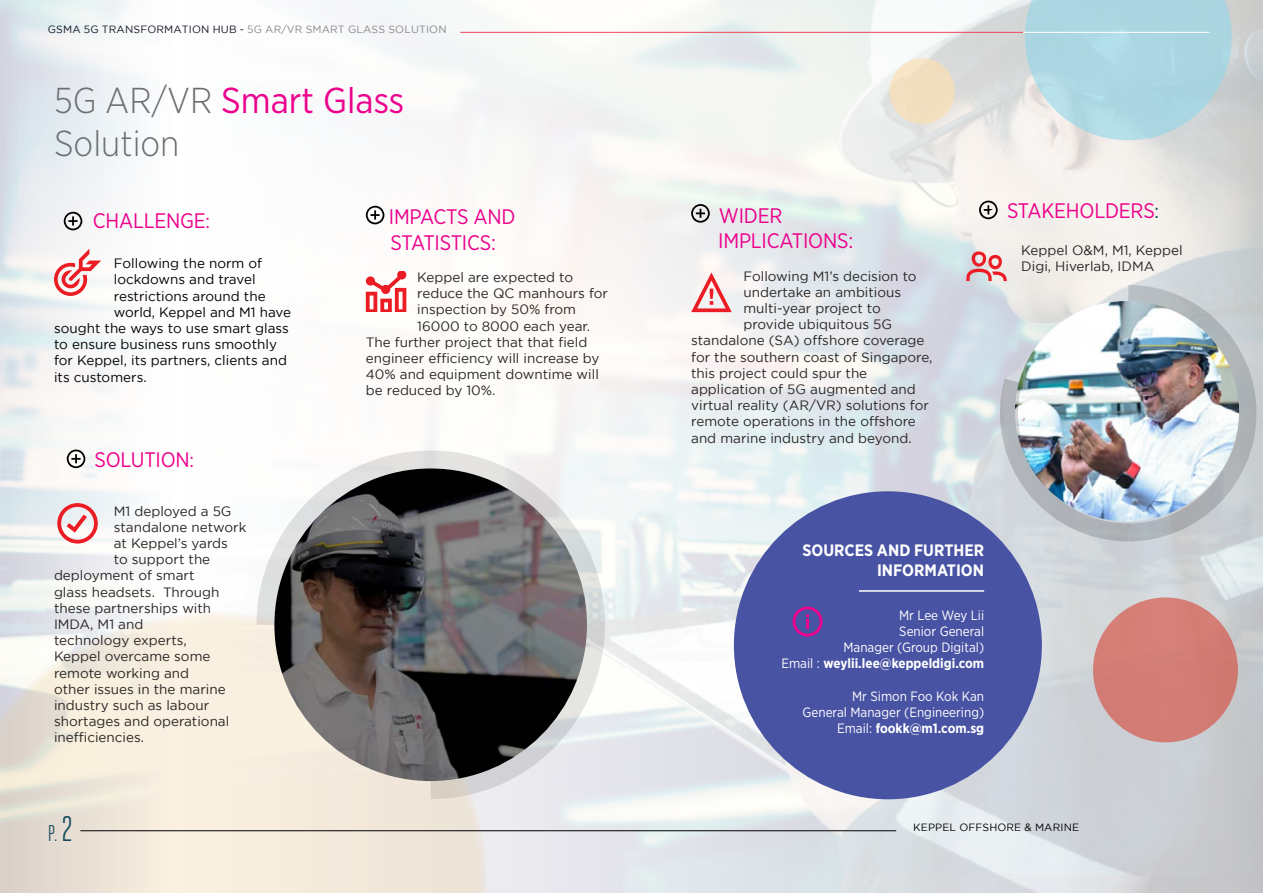
<style>
.page{position:relative;width:1263px;height:893px;background:#fff}
.page>*{position:absolute;margin:0;border:0;box-sizing:border-box;transform-origin:0 0}
.Heading{font:36px "Gotham Narrow";color:#ec008c}
.Heading-2{font:300 36px "Gotham Narrow";color:#6d6e71}
.t1{font:22.8px "Heroic Condensed";color:#13495b}
.t2{font:21px/25.2px "Gotham Narrow";letter-spacing:-.01em;color:#ec008c}
.t3{font:700 16.5px/19.8px "Gotham Narrow";color:#fff;text-align:right}
.Paragraph_Style_1{font:13.5px/16.2px "Gotham";color:#292423}
.Paragraph_Style_1-2{font:13.5px "Gotham";color:#000}
.t4{font:13.5px "Gotham Narrow";color:#fff}
.t5{font:700 13.5px "Gotham Narrow";color:#fff}
.t6{font:10.5px "Gotham";letter-spacing:.015em;color:#888689}
.t7{font:10.5px "Gotham";letter-spacing:.015em;color:#000}
.s1{color:#101425}
.s2{font-weight:300;color:#6d6e71}
.s3{font-size:19.5px}
.s4{font-size:35.25px}
.s5{font-size:19.5px;color:#13495b}
.s6{font-weight:400}
</style>
<div class="page">
<img style="left:0;top:0;width:1263px;height:893px">
<svg style="left:1025px;top:0;width:207px;height:140px;background:#b4d7e1"></svg>
<svg style="left:0;top:611px;width:487px;height:282px;background:#f1e9dc"></svg>
<svg style="left:54px;top:249px;width:47px;height:47px"></svg>
<svg style="left:57px;top:503px;width:41px;height:41px"></svg>
<svg style="left:67px;top:450px;width:18px;height:18px"></svg>
<svg style="left:366px;top:271px;width:40px;height:41px"></svg>
<svg style="left:366px;top:206px;width:18px;height:18px"></svg>
<svg style="left:691px;top:272px;width:41px;height:40px"></svg>
<svg style="left:691px;top:204px;width:19px;height:19px"></svg>
<svg style="left:979px;top:201px;width:19px;height:18px"></svg>
<img style="left:274px;top:468px;width:313px;height:313px;border-radius:156px">
<hr style="left:1023px;top:32px;width:186px;height:1px;background:#fff">
<svg style="left:64px;top:212px;width:18px;height:18px"></svg>
<div style="left:734px;top:491px;width:308px;height:308px;background:#4853a4;border-radius:50%"></div>
<svg style="left:792px;top:607px;width:30px;height:29px"></svg>
<hr style="left:859px;top:590px;width:125px;height:2px;background:#fff">
<div style="left:889px;top:58px;width:66px;height:66px;background:#f1debf;border-radius:50%"></div>
<div style="left:1093px;top:597px;width:145px;height:145px;background:#d27c76;border-radius:50%"></div>
<hr style="left:460px;top:32px;width:563px;height:1px;background:#ef4658">
<hr style="left:80px;top:830px;width:816px;height:1px;background:#000">
<img style="left:966px;top:251px;width:297px;height:292px">
<p class="t6" style="left:48px;top:24px;width:400px"><span class="s1">GSMA 5G TRANSFORMATION HUB -</span> 5G AR/VR SMART GLASS SOLUTION</p>
<p class="Heading" style="left:54px;top:78px;width:352px"><span class="s2">5G AR/VR</span> Smart Glass</p>
<p class="Heading-2" style="left:54px;top:121px;width:127px">Solution</p>
<p class="t2" style="left:93px;top:207px;width:119px">CHALLENGE<span class="s3">:</span></p>
<p class="Paragraph_Style_1-2" style="left:114px;top:256px;width:150px">Following the norm of</p>
<p class="Paragraph_Style_1-2" style="left:114px;top:272px;width:143px">lockdowns and travel</p>
<p class="Paragraph_Style_1-2" style="left:114px;top:288px;width:153px">restrictions around the</p>
<p class="Paragraph_Style_1-2" style="left:114px;top:305px;width:179px">world, Keppel and M1 have</p>
<p class="Paragraph_Style_1-2" style="left:54px;top:321px;width:236px">sought the ways to use smart glass</p>
<p class="Paragraph_Style_1-2" style="left:54px;top:337px;width:224px">to ensure business runs smoothly</p>
<p class="Paragraph_Style_1-2" style="left:54px;top:353px;width:234px">for Keppel, its partners, clients and</p>
<p class="Paragraph_Style_1-2" style="left:54px;top:369px;width:94px">its customers.</p>
<p class="t2" style="left:94px;top:446px;width:101px">SOLUTION<span class="s3">:</span></p>
<p class="Paragraph_Style_1" style="left:114px;top:502px;width:119px">M1 deployed a 5G</p>
<p class="Paragraph_Style_1" style="left:114px;top:519px;width:134px">standalone network</p>
<p class="Paragraph_Style_1" style="left:114px;top:535px;width:116px">at Keppel’s yards</p>
<p class="Paragraph_Style_1" style="left:114px;top:551px;width:98px">to support the</p>
<p class="Paragraph_Style_1" style="left:54px;top:567px;width:142px">deployment of smart</p>
<p class="Paragraph_Style_1" style="left:54px;top:583px;width:167px">glass headsets. Through</p>
<p class="Paragraph_Style_1" style="left:54px;top:600px;width:159px">these partnerships with</p>
<p class="Paragraph_Style_1" style="left:54px;top:616px;width:91px">IMDA, M1 and</p>
<p class="Paragraph_Style_1" style="left:54px;top:632px;width:134px">technology experts,</p>
<p class="Paragraph_Style_1" style="left:54px;top:648px;width:158px">Keppel overcame some</p>
<p class="Paragraph_Style_1" style="left:54px;top:664px;width:137px">remote working and</p>
<p class="Paragraph_Style_1" style="left:54px;top:681px;width:173px">other issues in the marine</p>
<p class="Paragraph_Style_1" style="left:54px;top:697px;width:157px">industry such as labour</p>
<p class="Paragraph_Style_1" style="left:54px;top:713px;width:177px">shortages and operational</p>
<p class="Paragraph_Style_1" style="left:54px;top:729px;width:92px">inefficiencies.</p>
<p class="t1" style="left:48px;top:820px;width:26px">P. <span class="s4">2</span></p>
<p class="t2" style="left:389px;top:204px;width:128px">IMPACTS AND<br>STATISTICS:</p>
<p class="Paragraph_Style_1" style="left:417px;top:269px;width:158px">Keppel are expected to</p>
<p class="Paragraph_Style_1" style="left:417px;top:285px;width:192px">reduce the QC manhours for</p>
<p class="Paragraph_Style_1" style="left:417px;top:301px;width:160px">inspection by 50% from</p>
<p class="Paragraph_Style_1" style="left:417px;top:317px;width:174px">16000 to 8000 each year.</p>
<p class="Paragraph_Style_1" style="left:366px;top:334px;width:223px">The further project that that field</p>
<p class="Paragraph_Style_1" style="left:366px;top:350px;width:235px">engineer efficiency will increase by</p>
<p class="Paragraph_Style_1" style="left:366px;top:366px;width:235px">40% and equipment downtime will</p>
<p class="Paragraph_Style_1" style="left:366px;top:382px;width:131px">be reduced by 10%.</p>
<p class="t2" style="left:719px;top:202px;width:65px">WIDER</p>
<p class="t2" style="left:718px;top:227px;width:136px">IMPLICATIONS:</p>
<p class="Paragraph_Style_1" style="left:743px;top:268px;width:175px">Following M1’s decision to</p>
<p class="Paragraph_Style_1" style="left:743px;top:284px;width:159px">undertake an ambitious</p>
<p class="Paragraph_Style_1" style="left:743px;top:300px;width:139px">multi-year project to</p>
<p class="Paragraph_Style_1" style="left:743px;top:316px;width:150px">provide ubiquitous 5G</p>
<p class="Paragraph_Style_1" style="left:691px;top:332px;width:235px">standalone (SA) offshore coverage</p>
<p class="Paragraph_Style_1" style="left:691px;top:349px;width:243px">for the southern coast of Singapore,</p>
<p class="Paragraph_Style_1" style="left:691px;top:365px;width:178px">this project could spur the</p>
<p class="Paragraph_Style_1" style="left:691px;top:381px;width:226px">application of 5G augmented and</p>
<p class="Paragraph_Style_1" style="left:691px;top:397px;width:239px">virtual reality (AR/VR) solutions for</p>
<p class="Paragraph_Style_1" style="left:691px;top:413px;width:226px">remote operations in the offshore</p>
<p class="Paragraph_Style_1" style="left:691px;top:430px;width:222px">and marine industry and beyond.</p>
<p class="t2" style="left:1007px;top:197px;width:154px">STAKEHOLDERS<span class="s5">:</span></p>
<p class="Paragraph_Style_1" style="left:1021px;top:242px;width:163px">Keppel O&amp;M, M1, Keppel<br>Digi, Hiverlab, IDMA</p>
<p class="t3" style="left:802px;top:541px;width:183px">SOURCES AND FURTHER<br>INFORMATION</p>
<p class="t4" style="left:899px;top:606px;width:87px">Mr Lee Wey Lii</p>
<p class="t4" style="left:899px;top:623px;width:86px">Senior General</p>
<p class="t4" style="left:843px;top:639px;width:142px">Manager (Group Digital)</p>
<p class="t5" style="left:781px;top:655px;width:204px"><span class="s6">Email :</span> weylii.lee@keppeldigi.com</p>
<p class="t4" style="left:852px;top:687px;width:133px">Mr Simon Foo Kok Kan</p>
<p class="t4" style="left:802px;top:704px;width:183px">General Manager (Engineering)</p>
<p class="t5" style="left:837px;top:720px;width:149px"><span class="s6">Email:</span> fookk@m1.com.sg</p>
<p class="t7" style="left:913px;top:821px;width:167px">KEPPEL OFFSHORE &amp; MARINE</p>
</div>
